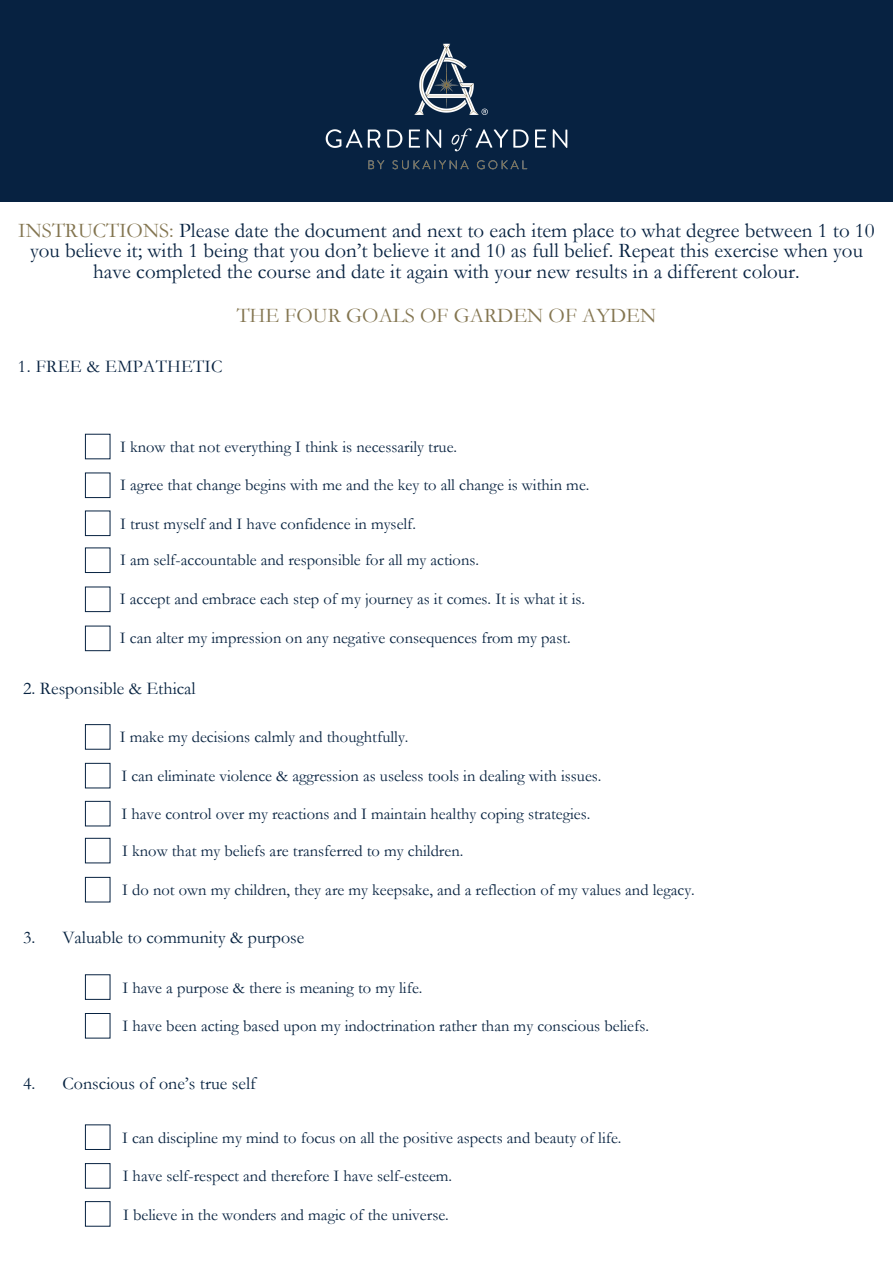
<style>
.page{position:relative;width:893px;height:1263px;background:#fff}
.page>*{position:absolute;margin:0;border:0;box-sizing:border-box;transform-origin:0 0}
.t1{font:21px/19.6px "Garamond";color:#072241;text-align:center}
.t2{font:21px "Garamond";color:#847651}
.t3{font:18px "Garamond";color:#062240}
.t4{font:18px "Garamond";letter-spacing:.02em;color:#072241}
.t5{font:16.5px "Garamond";color:#072240}
.s1{color:#837550}
</style>
<div class="page">
<div style="left:0;top:0;width:893px;height:202px;background:#072241"></div>
<div style="left:85px;top:473px;width:25px;height:25px;border:1px solid #072241"></div>
<div style="left:85px;top:511px;width:25px;height:25px;border:1px solid #072241"></div>
<div style="left:85px;top:547px;width:25px;height:26px;border:1px solid #072241"></div>
<div style="left:85px;top:587px;width:25px;height:25px;border:1px solid #072241"></div>
<div style="left:85px;top:626px;width:25px;height:25px;border:1px solid #072241"></div>
<div style="left:85px;top:724px;width:25px;height:26px;border:1px solid #072241"></div>
<div style="left:85px;top:763px;width:25px;height:25px;border:1px solid #072241"></div>
<div style="left:85px;top:801px;width:25px;height:25px;border:1px solid #072241"></div>
<div style="left:85px;top:838px;width:25px;height:25px;border:1px solid #072241"></div>
<div style="left:85px;top:877px;width:25px;height:25px;border:1px solid #072241"></div>
<div style="left:85px;top:1124px;width:25px;height:26px;border:1px solid #072241"></div>
<div style="left:85px;top:1163px;width:25px;height:25px;border:1px solid #072241"></div>
<div style="left:85px;top:1201px;width:25px;height:25px;border:1px solid #072241"></div>
<div style="left:85px;top:974px;width:25px;height:26px;border:1px solid #072241"></div>
<div style="left:85px;top:1013px;width:25px;height:25px;border:1px solid #072241"></div>
<img style="left:325px;top:43px;width:243px;height:127px">
<p class="t1" style="left:18px;top:221px;width:858px"><span class="s1">INSTRUCTIONS:</span> Please date the document and next to each item place to what degree between 1 to 10 you believe it; with 1 being that you don’t believe it and 10 as full belief. Repeat this exercise when you</p>
<p class="t1" style="left:93px;top:262px;width:708px">have completed the course and date it again with your new results in a different colour.</p>
<p class="t2" style="left:237px;top:304px;width:421px">THE FOUR GOALS OF GARDEN OF AYDEN</p>
<p class="t4" style="left:18px;top:357px;width:206px">1. FREE &amp; EMPATHETIC</p>
<p class="t5" style="left:120px;top:438px;width:339px">I know that not everything I think is necessarily true.</p>
<p class="t5" style="left:120px;top:476px;width:471px">I agree that change begins with me and the key to all change is within me.</p>
<p class="t5" style="left:120px;top:514px;width:298px">I trust myself and I have confidence in myself.</p>
<p class="t5" style="left:120px;top:551px;width:361px">I am self-accountable and responsible for all my actions.</p>
<p class="t5" style="left:120px;top:589px;width:467px">I accept and embrace each step of my journey as it comes. It is what it is.</p>
<p class="t5" style="left:120px;top:628px;width:452px">I can alter my impression on any negative consequences from my past.</p>
<p class="t3" style="left:23px;top:678px;width:174px">2. Responsible &amp; Ethical</p>
<p class="t5" style="left:120px;top:728px;width:290px">I make my decisions calmly and thoughtfully.</p>
<p class="t5" style="left:121px;top:767px;width:482px">I can eliminate violence &amp; aggression as useless tools in dealing with issues.</p>
<p class="t5" style="left:122px;top:805px;width:470px">I have control over my reactions and I maintain healthy coping strategies.</p>
<p class="t5" style="left:122px;top:842px;width:343px">I know that my beliefs are transferred to my children.</p>
<p class="t5" style="left:122px;top:881px;width:574px">I do not own my children, they are my keepsake, and a reflection of my values and legacy.</p>
<p class="t3" style="left:23px;top:927px;width:283px">3. Valuable to community &amp; purpose</p>
<p class="t5" style="left:122px;top:978px;width:302px">I have a purpose &amp; there is meaning to my life.</p>
<p class="t5" style="left:122px;top:1017px;width:528px">I have been acting based upon my indoctrination rather than my conscious beliefs.</p>
<p class="t3" style="left:23px;top:1073px;width:234px">4. Conscious of one’s true self</p>
<p class="t5" style="left:122px;top:1129px;width:501px">I can discipline my mind to focus on all the positive aspects and beauty of life.</p>
<p class="t5" style="left:123px;top:1167px;width:331px">I have self-respect and therefore I have self-esteem.</p>
<p class="t5" style="left:123px;top:1205px;width:327px">I believe in the wonders and magic of the universe.</p>
</div>
